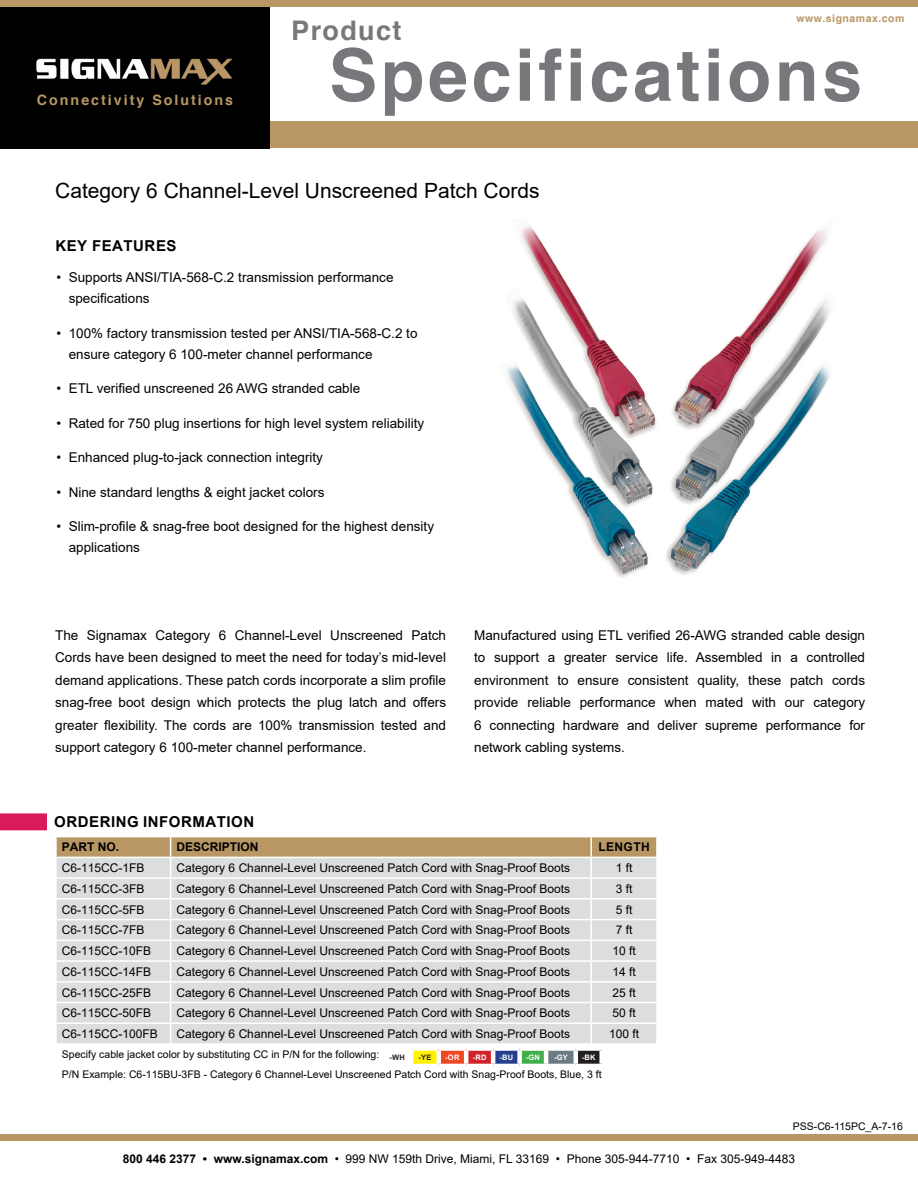
<style>
.page{position:relative;width:918px;height:1188px;background:#fff}
.page>*{position:absolute;margin:0;border:0;box-sizing:border-box;transform-origin:0 0}
.t1{font:700 72px "Helvetica";letter-spacing:.05em;color:#76787b}
.t2{font:700 27px "Helvetica";letter-spacing:.05em;color:#76787b}
.Product_Name{font:21px "Arial";color:#000}
.t3{font:700 15px "Arial";letter-spacing:.035em;color:#000}
.t4{font:700 14.25px "Helvetica";letter-spacing:.14em;color:#b99764}
.t5{font:13.5px/22.5px "Arial";color:#000}
.t6{font:12px "Arial";color:#000}
.t7{font:700 12px "Arial";color:#000}
.ordering_info{font:10.5px "Arial";color:#000}
.t8{font:700 10.5px "Helvetica";letter-spacing:.05em;color:#b99764}
.t9{font:700 7.5px "Arial";letter-spacing:.035em;color:#fff}
.t10{font:700 7.5px "Arial";color:#231f20}
.s1{font-weight:700}
</style>
<div class="page">
<div style="left:0;top:0;width:918px;height:7px;background:#b99764"></div>
<div style="left:0;top:7px;width:270px;height:141px;background:#000"></div>
<div style="left:270px;top:122px;width:648px;height:26px;background:#b99764"></div>
<img style="left:37px;top:58px;width:196px;height:27px">
<div style="left:0;top:1134px;width:918px;height:7px;background:#b99764"></div>
<svg style="left:56px;top:837px;width:601px;height:207px;background:#dbd8d5"></svg>
<hr style="left:590px;top:837px;width:2px;height:20px;background:#fff">
<hr style="left:656px;top:837px;width:2px;height:20px;background:#fff">
<hr style="left:55px;top:857px;width:116px;height:1px;background:#fff">
<hr style="left:171px;top:857px;width:420px;height:1px;background:#fff">
<hr style="left:591px;top:857px;width:67px;height:1px;background:#fff">
<div style="left:0;top:813px;width:47px;height:17px;background:#d91a5b"></div>
<img style="left:506px;top:226px;width:325px;height:352px">
<div style="left:411px;top:1048px;width:28px;height:18px;background:#fff101"></div>
<div style="left:439px;top:1048px;width:27px;height:18px;background:#ef4722"></div>
<svg style="left:468px;top:1051px;width:23px;height:13px"></svg>
<div style="left:493px;top:1048px;width:27px;height:18px;background:#253f8e"></div>
<div style="left:520px;top:1048px;width:26px;height:18px;background:#40ae49"></div>
<div style="left:546px;top:1048px;width:30px;height:18px;background:#6b7a83"></div>
<div style="left:576px;top:1048px;width:26px;height:18px;background:#231f20"></div>
<div style="left:411px;top:1046px;width:28px;height:5px;background:#fff"></div>
<div style="left:409px;top:1051px;width:5px;height:13px;background:#fff"></div>
<div style="left:439px;top:1046px;width:27px;height:5px;background:#fff"></div>
<div style="left:436px;top:1051px;width:5px;height:13px;background:#fff"></div>
<hr style="left:464px;top:1051px;width:4px;height:13px;background:#fff">
<div style="left:493px;top:1046px;width:27px;height:5px;background:#fff"></div>
<hr style="left:491px;top:1051px;width:4px;height:13px;background:#fff">
<div style="left:520px;top:1046px;width:26px;height:5px;background:#fff"></div>
<div style="left:517px;top:1051px;width:5px;height:13px;background:#fff"></div>
<div style="left:546px;top:1046px;width:30px;height:5px;background:#fff"></div>
<hr style="left:544px;top:1051px;width:4px;height:13px;background:#fff">
<div style="left:576px;top:1046px;width:28px;height:5px;background:#fff"></div>
<hr style="left:574px;top:1051px;width:4px;height:13px;background:#fff">
<div style="left:599px;top:1051px;width:5px;height:13px;background:#fff"></div>
<hr style="left:411px;top:1064px;width:28px;height:4px;background:#fff">
<hr style="left:439px;top:1064px;width:27px;height:4px;background:#fff">
<hr style="left:493px;top:1064px;width:27px;height:4px;background:#fff">
<hr style="left:520px;top:1064px;width:26px;height:4px;background:#fff">
<hr style="left:546px;top:1064px;width:30px;height:4px;background:#fff">
<hr style="left:576px;top:1064px;width:28px;height:4px;background:#fff">
<p class="t4" style="left:37px;top:91px;width:198px">Connectivity Solutions</p>
<h2 class="t2" style="left:291px;top:14px;width:112px">Product</h2>
<p class="t8" style="left:796px;top:11px;width:110px">www.signamax.com</p>
<h1 class="t1" style="left:329px;top:30px;width:535px">Specifications</h1>
<p class="Product_Name" style="left:55px;top:176px;width:486px">Category 6 Channel-Level Unscreened Patch Cords</p>
<p class="t3" style="left:55px;top:235px;width:123px">KEY FEATURES</p>
<p class="t5" style="left:69px;top:267px;width:326px;line-height:21px;text-indent:-12px">• Supports ANSI/TIA-568-C.2 transmission performance specifications</p>
<p class="t5" style="left:69px;top:322px;width:350px;line-height:21px;text-indent:-12px">• 100% factory transmission tested per ANSI/TIA-568-C.2 to ensure category 6 100-meter channel performance</p>
<p class="t5" style="left:56px;top:377px;width:305px">• ETL verified unscreened 26 AWG stranded cable</p>
<p class="t5" style="left:56px;top:412px;width:369px">• Rated for 750 plug insertions for high level system reliability</p>
<p class="t5" style="left:56px;top:446px;width:268px">• Enhanced plug-to-jack connection integrity</p>
<p class="t5" style="left:56px;top:481px;width:270px">• Nine standard lengths &amp; eight jacket colors</p>
<p class="t5" style="left:69px;top:516px;width:367px;line-height:21px;text-indent:-12px">• Slim-profile &amp; snag-free boot designed for the highest density applications</p>
<p class="t5" style="left:55px;top:624px;width:392px;text-align:justify">The Signamax Category 6 Channel-Level Unscreened Patch Cords have been designed to meet the need for today’s mid-level demand applications. These patch cords incorporate a slim profile snag-free boot design which protects the plug latch and offers greater flexibility. The cords are 100% transmission tested and support category 6 100-meter channel performance.</p>
<p class="t5" style="left:474px;top:624px;width:392px;text-align:justify">Manufactured using ETL verified 26-AWG stranded cable design to support a greater service life. Assembled in a controlled environment to ensure consistent quality, these patch cords provide reliable performance when mated with our category 6 connecting hardware and deliver supreme performance for network cabling systems.</p>
<p class="t3" style="left:54px;top:811px;width:202px">ORDERING INFORMATION</p>
<p class="t7" style="left:62px;top:839px;width:59px">PART NO.</p>
<p class="t7" style="left:177px;top:839px;width:84px">DESCRIPTION</p>
<p class="t7" style="left:598px;top:839px;width:53px">LENGTH</p>
<p class="t6" style="left:62px;top:860px;width:84px">C6-115CC-1FB</p>
<p class="t6" style="left:177px;top:860px;width:395px">Category 6 Channel-Level Unscreened Patch Cord with Snag-Proof Boots</p>
<p class="t6" style="left:616px;top:860px;width:18px">1 ft</p>
<p class="t6" style="left:62px;top:880px;width:84px">C6-115CC-3FB</p>
<p class="t6" style="left:177px;top:880px;width:395px">Category 6 Channel-Level Unscreened Patch Cord with Snag-Proof Boots</p>
<p class="t6" style="left:616px;top:880px;width:18px">3 ft</p>
<p class="t6" style="left:62px;top:901px;width:84px">C6-115CC-5FB</p>
<p class="t6" style="left:177px;top:901px;width:395px">Category 6 Channel-Level Unscreened Patch Cord with Snag-Proof Boots</p>
<p class="t6" style="left:616px;top:901px;width:18px">5 ft</p>
<p class="t6" style="left:62px;top:922px;width:84px">C6-115CC-7FB</p>
<p class="t6" style="left:177px;top:922px;width:395px">Category 6 Channel-Level Unscreened Patch Cord with Snag-Proof Boots</p>
<p class="t6" style="left:616px;top:922px;width:18px">7 ft</p>
<p class="t6" style="left:62px;top:943px;width:91px">C6-115CC-10FB</p>
<p class="t6" style="left:177px;top:943px;width:395px">Category 6 Channel-Level Unscreened Patch Cord with Snag-Proof Boots</p>
<p class="t6" style="left:612px;top:943px;width:25px">10 ft</p>
<p class="t6" style="left:62px;top:963px;width:91px">C6-115CC-14FB</p>
<p class="t6" style="left:177px;top:963px;width:395px">Category 6 Channel-Level Unscreened Patch Cord with Snag-Proof Boots</p>
<p class="t6" style="left:612px;top:963px;width:25px">14 ft</p>
<p class="t6" style="left:62px;top:984px;width:91px">C6-115CC-25FB</p>
<p class="t6" style="left:177px;top:984px;width:395px">Category 6 Channel-Level Unscreened Patch Cord with Snag-Proof Boots</p>
<p class="t6" style="left:612px;top:984px;width:25px">25 ft</p>
<p class="t6" style="left:62px;top:1005px;width:91px">C6-115CC-50FB</p>
<p class="t6" style="left:177px;top:1005px;width:395px">Category 6 Channel-Level Unscreened Patch Cord with Snag-Proof Boots</p>
<p class="t6" style="left:612px;top:1005px;width:25px">50 ft</p>
<p class="t6" style="left:62px;top:1026px;width:98px">C6-115CC-100FB</p>
<p class="t6" style="left:177px;top:1026px;width:395px">Category 6 Channel-Level Unscreened Patch Cord with Snag-Proof Boots</p>
<p class="t6" style="left:609px;top:1026px;width:32px">100 ft</p>
<p class="ordering_info" style="left:62px;top:1047px;width:319px">Specify cable jacket color by substituting CC in P/N for the following:</p>
<p class="ordering_info" style="left:62px;top:1067px;width:541px">P/N Example: C6-115BU-3FB - Category 6 Channel-Level Unscreened Patch Cord with Snag-Proof Boots, Blue, 3 ft</p>
<p class="t10" style="left:390px;top:1052px;width:17px">-WH</p>
<p class="t10" style="left:418px;top:1052px;width:14px">-YE</p>
<p class="t9" style="left:445px;top:1052px;width:16px">-OR</p>
<p class="t9" style="left:473px;top:1052px;width:15px">-RD</p>
<p class="t9" style="left:499px;top:1052px;width:15px">-BU</p>
<p class="t9" style="left:526px;top:1052px;width:16px">-GN</p>
<p class="t9" style="left:554px;top:1052px;width:15px">-GY</p>
<p class="t9" style="left:582px;top:1052px;width:15px">-BK</p>
<p class="ordering_info" style="left:793px;top:1119px;width:112px">PSS-C6-115PC_A-7-16</p>
<p class="t6" style="left:123px;top:1151px;width:674px"><span class="s1">800 446 2377 • www.signamax.com</span> • 999 NW 159th Drive, Miami, FL 33169 • Phone 305-944-7710 • Fax 305-949-4483</p>
</div>
